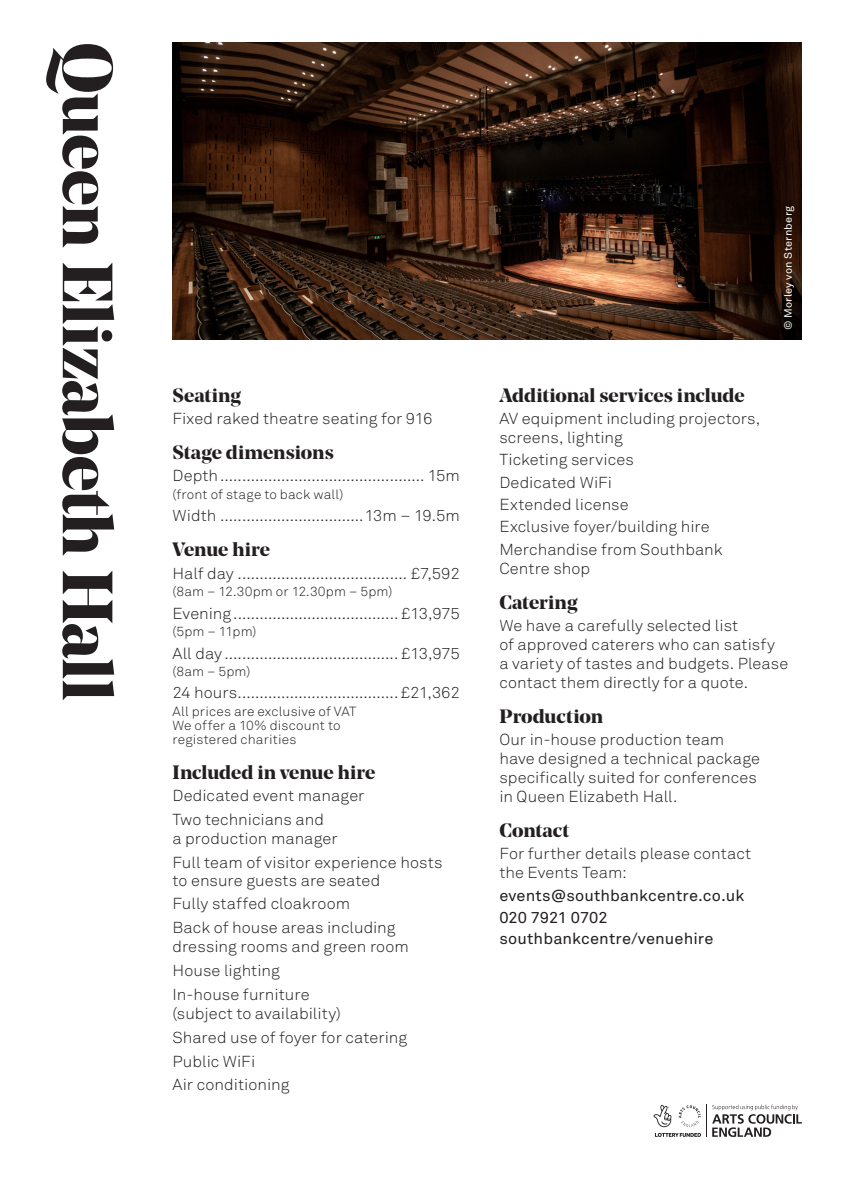
<style>
.page{position:relative;width:844px;height:1191px;background:#fff}
.page>*{position:absolute;margin:0;border:0;box-sizing:border-box;transform-origin:0 0}
._01_Venue_Name{font:700 70.52px "SC Noe";letter-spacing:-.01em;color:#231f20}
._03_Subheader{font:700 19.25px "SC Noe";letter-spacing:-.005em;color:#231f20;scale:1.04 1}
._04_Body_Copy{font:15.75px/18.9px "SBC Akkurat Light Pro";letter-spacing:.005em;color:#231f20;scale:1.04 1}
._04_Body_Copy-2{font:15.75px "SBC Akkurat Pro";letter-spacing:.005em;color:#231f20;scale:1.04 1}
._05_Small_print{font:13.12px/14px "SBC Akkurat Light Pro";letter-spacing:.01em;color:#231f20;scale:1.04 1}
._04_Body_Copy-3{font:10.5px "SBC Akkurat Pro";letter-spacing:.025em;color:#fff;scale:1.04 1}
</style>
<div class="page">
<img style="left:172px;top:42px;width:629px;height:298px">
<svg style="left:678px;top:1105px;width:22px;height:22px"></svg>
<svg style="left:712px;top:1104px;width:89px;height:33px"></svg>
<hr style="left:706px;top:1104px;width:1px;height:32px;background:#231f20">
<svg style="left:655px;top:1133px;width:45px;height:4px"></svg>
<svg style="left:653px;top:1104px;width:18px;height:23px"></svg>
<p class="_01_Venue_Name" style="left:133px;top:42px;width:660px;rotate:90deg">Queen Elizabeth Hall</p>
<p class="_03_Subheader" style="left:172px;top:382px;width:67px">Seating</p>
<p class="_04_Body_Copy" style="left:172px;top:409px;width:251px">Fixed raked theatre seating for 916</p>
<p class="_03_Subheader" style="left:172px;top:440px;width:157px">Stage dimensions</p>
<p class="_04_Body_Copy" style="left:172px;top:467px;width:277px">Depth............................................... 15m</p>
<p class="_05_Small_print" style="left:172px;top:487px;width:166px">(front of stage to back wall)</p>
<p class="_04_Body_Copy" style="left:172px;top:506px;width:277px">Width .................................13m – 19.5m</p>
<p class="_03_Subheader" style="left:172px;top:537px;width:95px">Venue hire</p>
<p class="_04_Body_Copy" style="left:172px;top:564px;width:277px">Half day ....................................... £7,592</p>
<p class="_05_Small_print" style="left:172px;top:585px;width:213px">(8am – 12.30pm or 12.30pm – 5pm)</p>
<p class="_04_Body_Copy" style="left:172px;top:604px;width:277px">Evening...................................... £13,975</p>
<p class="_05_Small_print" style="left:172px;top:625px;width:82px">(5pm – 11pm)</p>
<p class="_04_Body_Copy" style="left:172px;top:644px;width:277px">All day ........................................ £13,975</p>
<p class="_05_Small_print" style="left:172px;top:664px;width:76px">(8am – 5pm)</p>
<p class="_04_Body_Copy" style="left:172px;top:684px;width:277px">24 hours..................................... £21,362</p>
<p class="_05_Small_print" style="left:172px;top:704px;width:178px">All prices are exclusive of VAT<br>We offer a 10% discount to registered charities</p>
<p class="_03_Subheader" style="left:172px;top:760px;width:196px">Included in venue hire</p>
<p class="_04_Body_Copy" style="left:172px;top:786px;width:186px">Dedicated event manager</p>
<p class="_04_Body_Copy" style="left:172px;top:810px;width:160px">Two technicians and<br>a production manager</p>
<p class="_04_Body_Copy" style="left:172px;top:854px;width:261px;line-height:17.5px">Full team of visitor experience hosts to ensure guests are seated</p>
<p class="_04_Body_Copy" style="left:172px;top:894px;width:172px">Fully staffed cloakroom</p>
<p class="_04_Body_Copy" style="left:172px;top:918px;width:229px">Back of house areas including dressing rooms and green room</p>
<p class="_04_Body_Copy" style="left:172px;top:961px;width:105px">House lighting</p>
<p class="_04_Body_Copy" style="left:172px;top:985px;width:163px">In-house furniture (subject to availability)</p>
<p class="_04_Body_Copy" style="left:172px;top:1028px;width:227px">Shared use of foyer for catering</p>
<p class="_04_Body_Copy" style="left:172px;top:1051px;width:81px">Public WiFi</p>
<p class="_04_Body_Copy" style="left:172px;top:1075px;width:114px">Air conditioning</p>
<p class="_04_Body_Copy-3" style="left:781px;top:330px;width:121px;rotate:-90deg">© Morley von Sternberg</p>
<p class="_03_Subheader" style="left:499px;top:382px;width:237px">Additional services include</p>
<p class="_04_Body_Copy" style="left:499px;top:409px;width:252px">AV equipment including projectors, screens, lighting</p>
<p class="_04_Body_Copy" style="left:499px;top:450px;width:131px">Ticketing services</p>
<p class="_04_Body_Copy" style="left:499px;top:473px;width:110px">Dedicated WiFi</p>
<p class="_04_Body_Copy" style="left:499px;top:495px;width:126px">Extended license</p>
<p class="_04_Body_Copy" style="left:499px;top:518px;width:204px">Exclusive foyer/building hire</p>
<p class="_04_Body_Copy" style="left:499px;top:540px;width:216px">Merchandise from Southbank<br>Centre shop</p>
<p class="_03_Subheader" style="left:499px;top:589px;width:77px">Catering</p>
<p class="_04_Body_Copy" style="left:499px;top:616px;width:279px">We have a carefully selected list<br>of approved caterers who can satisfy<br>a variety of tastes and budgets. Please contact them directly for a quote.</p>
<p class="_03_Subheader" style="left:499px;top:704px;width:101px">Production</p>
<p class="_04_Body_Copy" style="left:499px;top:730px;width:252px">Our in-house production team have designed a technical package specifically suited for conferences in Queen Elizabeth Hall.</p>
<p class="_03_Subheader" style="left:499px;top:818px;width:69px">Contact</p>
<p class="_04_Body_Copy" style="left:499px;top:845px;width:243px">For further details please contact the Events Team:</p>
<p class="_04_Body_Copy-2" style="left:499px;top:886px;width:237px">events@southbankcentre.co.uk</p>
<p class="_04_Body_Copy-2" style="left:499px;top:908px;width:105px">020 7921 0702</p>
<p class="_04_Body_Copy-2" style="left:499px;top:929px;width:207px">southbankcentre/venuehire</p>
</div>
